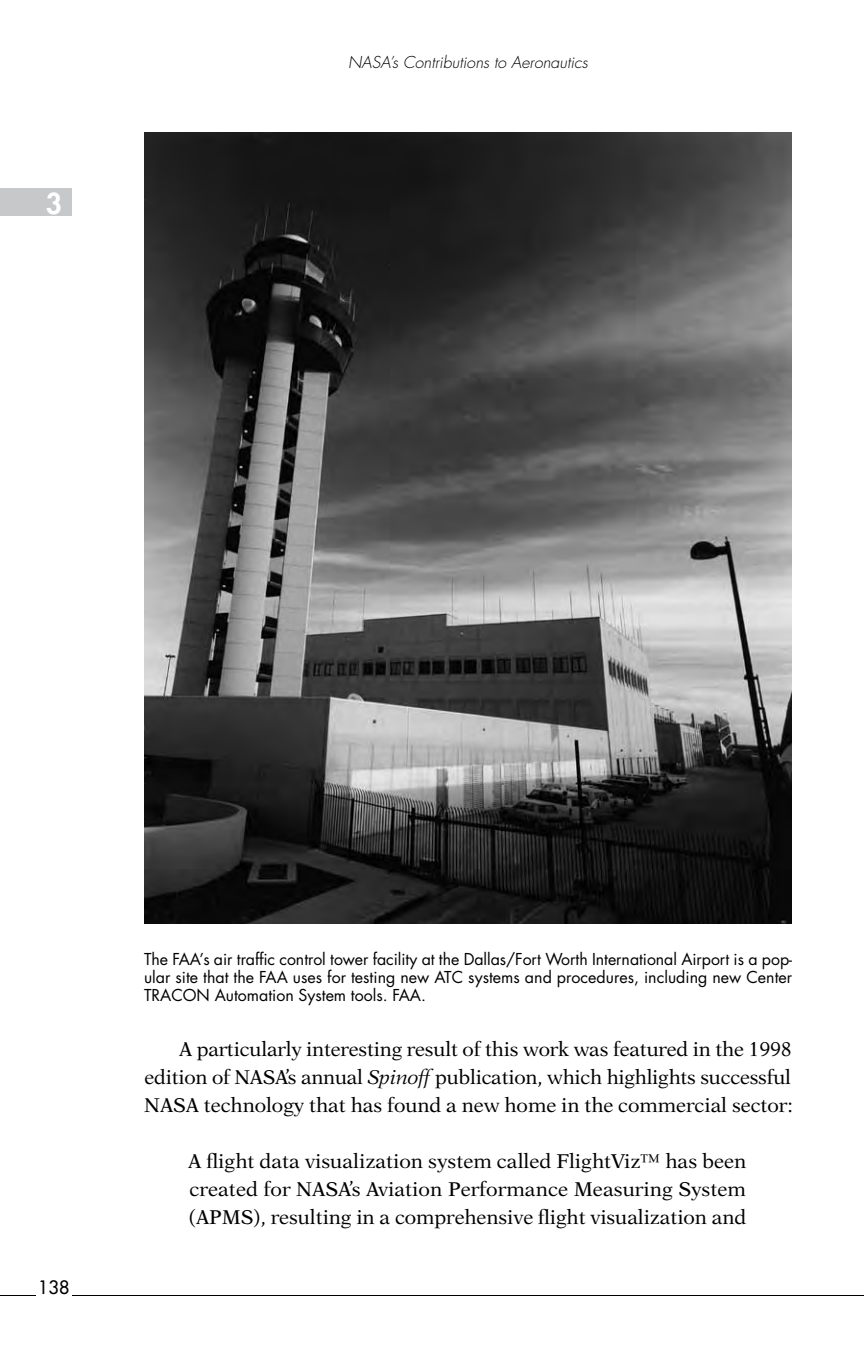
<style>
.page{position:relative;width:864px;height:1368px;background:#fff}
.page>*{position:absolute;margin:0;border:0;box-sizing:border-box;transform-origin:0 0}
.t1{font:800 28px "Futura Std";color:#fff}
.t2{font:20px/28px "New Aster LT Std";letter-spacing:-.005em;color:#000;text-align:justify}
.t3{font:500 18px "Futura Std";color:#000}
.t4{font:16px/18px "Futura Std";color:#000;text-align:justify}
.t5{font:italic 300 16px "Futura Std";color:#000}
.s1{font-style:italic}
</style>
<div class="page">
<div style="left:0;top:188px;width:72px;height:28px;background:#c7c8ca"></div>
<hr style="left:0;top:1295px;width:36px;height:1px;background:#000">
<hr style="left:72px;top:1295px;width:792px;height:1px;background:#000">
<img style="left:144px;top:132px;width:648px;height:792px">
<h1 class="t1" style="left:46px;top:185px;width:18px">3</h1>
<p class="t5" style="left:348px;top:52px;width:241px">NASA’s Contributions to Aeronautics</p>
<p class="t3" style="left:38px;top:1276px;width:33px">138</p>
<h2 class="t4" style="left:144px;top:950px;width:650px">The FAA’s air traffic control tower facility at the Dallas/Fort Worth International Airport is a pop&shy;ular site that the FAA uses for testing new ATC systems and procedures, including new Center TRACON Automation System tools. FAA.</h2>
<p class="t2" style="left:144px;top:1035px;width:650px;text-indent:35px">A particularly interesting result of this work was featured in the 1998 edition of NASA’s annual <span class="s1">Spinoff</span> publication, which highlights successful NASA technology that has found a new home in the commercial sector:</p>
<h2 class="t2" style="left:188px;top:1147px;width:560px">A flight data visualization system called FlightViz™ has been created for NASA’s Aviation Performance Measuring System (APMS), resulting in a comprehensive flight visualization and</h2>
</div>
